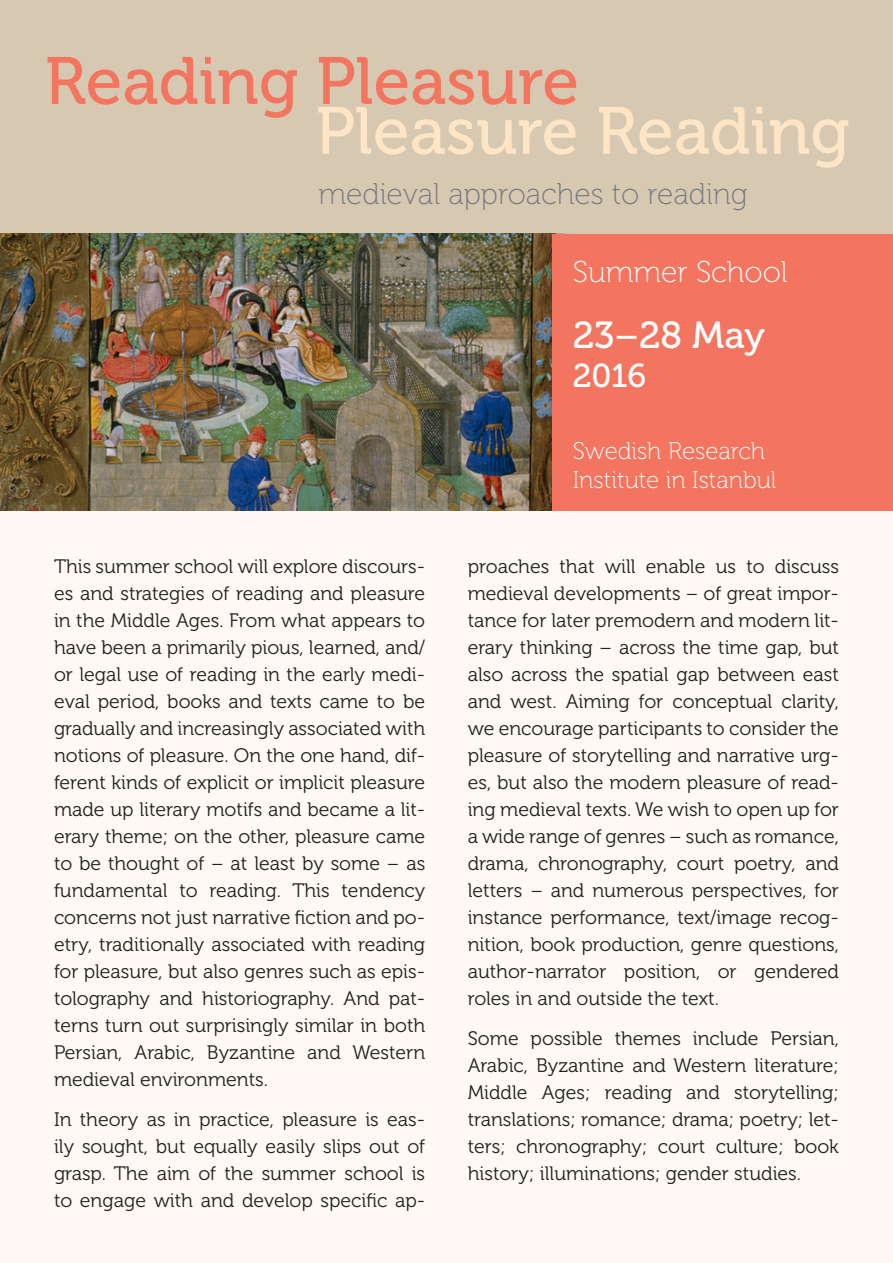
<style>
.page{position:relative;width:893px;height:1263px;background:#fefaf3}
.page>*{position:absolute;margin:0;border:0;box-sizing:border-box;transform-origin:0 0}
.t1{font:66.6px "Museo 500";color:#f3755f}
.t2{font:66.6px "Museo 500";color:#fee5c6}
.t3{font:37.5px "Museo 500";color:#fff}
.t4{font:33px "Museo 500";color:#fff}
.t5{font:30px "Museo 100";color:#787a7d}
.t6{font:30px "Museo 100";color:#fff}
.t7{font:24px/28.8px "Museo 100";color:#fff}
.Brødtekst{font:19.5px/27px "Museo 300";color:#231f20;text-align:justify}
.Introtekst{font:19.5px/27px "Museo 300";color:#231f20;text-align:justify}
</style>
<div class="page">
<div style="left:0;top:0;width:893px;height:236px;background:#d6c8b1"></div>
<img style="left:0;top:234px;width:553px;height:276px">
<div style="left:553px;top:234px;width:340px;height:276px;background:#f3755f"></div>
<p class="t1" style="left:45px;top:44px;width:536px">Reading Pleasure</p>
<p class="t2" style="left:316px;top:94px;width:536px">Pleasure Reading</p>
<p class="t5" style="left:318px;top:177px;width:431px">medieval approaches to reading</p>
<p class="t6" style="left:573px;top:255px;width:216px">Summer School</p>
<p class="t3" style="left:573px;top:314px;width:193px">23–28 May</p>
<p class="t4" style="left:573px;top:358px;width:75px">2016</p>
<p class="Brødtekst" style="left:54px;top:553px;width:373px">This summer school will explore discours&shy;es and strategies of reading and pleasure in the Middle Ages. From what appears to have been a primarily pious, learned, and/ or legal use of reading in the early medi&shy;eval period, books and texts came to be gradually and increasingly associated with notions of pleasure. On the one hand, dif&shy;ferent kinds of explicit or implicit pleasure made up literary motifs and became a lit&shy;erary theme; on the other, pleasure came to be thought of – at least by some – as fundamental to reading. This tendency concerns not just narrative fiction and po&shy;etry, traditionally associated with reading for pleasure, but also genres such as epis&shy;tolography and historiography. And pat&shy;terns turn out surprisingly similar in both Persian, Arabic, Byzantine and Western medieval environments.</p>
<p class="Introtekst" style="left:54px;top:1106px;width:373px">In theory as in practice, pleasure is eas&shy;ily sought, but equally easily slips out of grasp. The aim of the summer school is to engage with and develop specific ap-</p>
<p class="t7" style="left:573px;top:437px;width:205px">Swedish Research<br>Institute in Istanbul</p>
<p class="Introtekst" style="left:468px;top:553px;width:373px">proaches that will enable us to discuss medieval developments – of great impor&shy;tance for later premodern and modern lit&shy;erary thinking – across the time gap, but also across the spatial gap between east and west. Aiming for conceptual clarity, we encourage participants to consider the pleasure of storytelling and narrative urg&shy;es, but also the modern pleasure of read&shy;ing medieval texts. We wish to open up for a wide range of genres – such as romance, drama, chronography, court poetry, and letters – and numerous perspectives, for instance performance, text/image recog&shy;nition, book production, genre questions, author-narrator position, or gendered roles in and outside the text.</p>
<p class="Brødtekst" style="left:468px;top:1025px;width:373px">Some possible themes include Persian, Arabic, Byzantine and Western literature; Middle Ages; reading and storytelling; translations; romance; drama; poetry; let&shy;ters; chronography; court culture; book history; illuminations; gender studies.</p>
</div>
